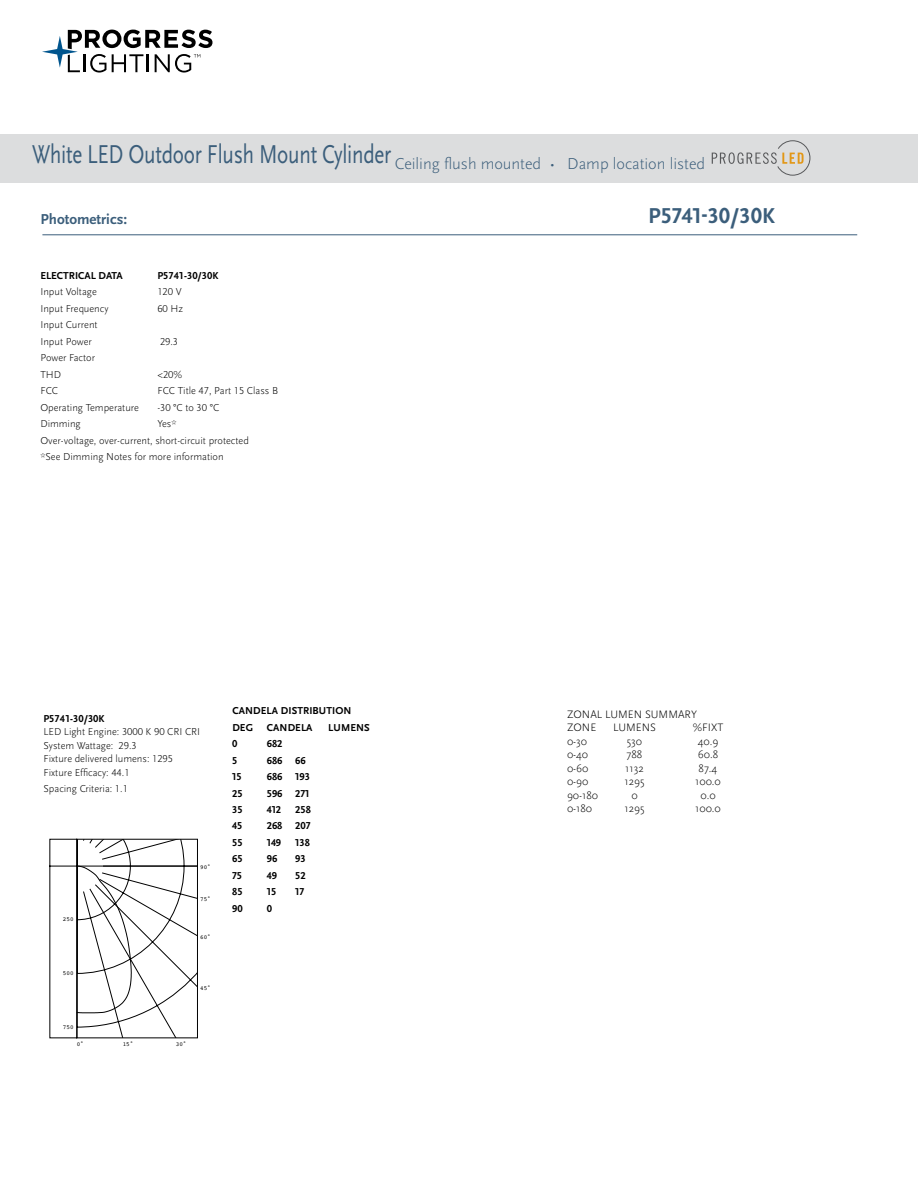
<style>
.page{position:relative;width:918px;height:1188px;background:#fff}
.page>*{position:absolute;margin:0;border:0;box-sizing:border-box;transform-origin:0 0}
.t1{font:700 22.5px "Scala Sans Pro";color:#3b5e7b}
.t2{font:300 16.5px "Scala Sans Pro";color:#3b5e7b}
.t3{font:700 15px "Scala Sans Pro";color:#3b5e7b}
.t4{font:300 11.25px/13.5px "Scala Sans Pro";color:#000}
.t5{font:300 10.5px/16.5px "Scala Sans Pro";color:#000}
.t6{font:700 10.5px/16.5px "Scala Sans Pro";color:#000}
.t7{font:6px "Courier";color:#000}
</style>
<div class="page">
<svg style="left:42px;top:30px;width:170px;height:43px"></svg>
<div style="left:0;top:134px;width:918px;height:49px;background:#dcddde"></div>
<svg style="left:712px;top:141px;width:98px;height:34px"></svg>
<hr style="left:42px;top:235px;width:815px;height:1px;background:#3b5e7b">
<svg style="left:49px;top:838px;width:149px;height:201px"></svg>
<h2 class="t2" style="left:32px;top:154px;width:675px"><sup>White</sup> <sup>LED</sup> <sup>Outdoor</sup> <sup>Flush</sup> <sup>Mount</sup> <sup>Cylinder</sup> Ceiling flush mounted • Damp location listed</h2>
<h1 class="t1" style="left:648px;top:202px;width:128px">P5741-30/30K</h1>
<h3 class="t3" style="left:40px;top:211px;width:88px">Photometrics:</h3>
<p class="t6" style="left:40px;top:267px;width:84px">ELECTRICAL DATA</p>
<p class="t6" style="left:157px;top:267px;width:63px">P5741-30/30K</p>
<p class="t5" style="left:40px;top:284px;width:58px">Input Voltage</p>
<p class="t5" style="left:157px;top:284px;width:26px">120 V</p>
<p class="t5" style="left:40px;top:300px;width:70px">Input Frequency</p>
<p class="t5" style="left:157px;top:300px;width:27px">60 Hz</p>
<p class="t5" style="left:40px;top:317px;width:59px">Input Current<br>Input Power</p>
<p class="t5" style="left:160px;top:333px;width:20px">29.3</p>
<p class="t5" style="left:40px;top:350px;width:56px">Power Factor<br>THD</p>
<p class="t5" style="left:157px;top:366px;width:26px">&lt;20%</p>
<p class="t5" style="left:40px;top:383px;width:19px">FCC</p>
<p class="t5" style="left:157px;top:383px;width:122px">FCC Title 47, Part 15 Class B</p>
<p class="t5" style="left:40px;top:399px;width:100px">Operating Temperature</p>
<p class="t5" style="left:157px;top:399px;width:63px">-30 °C to 30 °C</p>
<p class="t5" style="left:40px;top:416px;width:42px">Dimming</p>
<p class="t5" style="left:40px;top:416px;width:210px;text-indent:117px">Yes*<br>Over-voltage, over-current, short-circuit protected *See Dimming Notes for more information</p>
<p class="t6" style="left:43px;top:710px;width:63px">P5741-30/30K</p>
<p class="t5" style="left:43px;top:725px;width:158px;line-height:13.5px">LED Light Engine: 3000 K 90 CRI CRI<br>System Wattage: 29.3<br>Fixture delivered lumens: 1295<br>Fixture Efficacy: 44.1</p>
<p class="t5" style="left:43px;top:780px;width:86px">Spacing Criteria: 1.1</p>
<p class="t7" style="left:200px;top:862px;width:12px">90˚</p>
<p class="t7" style="left:63px;top:915px;width:12px">250</p>
<p class="t7" style="left:63px;top:968px;width:12px">500</p>
<p class="t7" style="left:63px;top:1022px;width:12px">750</p>
<p class="t7" style="left:77px;top:1039px;width:9px">0˚</p>
<p class="t7" style="left:123px;top:1039px;width:12px">15˚</p>
<p class="t7" style="left:176px;top:1039px;width:12px">30˚</p>
<p class="t7" style="left:200px;top:895px;width:12px">75˚</p>
<p class="t7" style="left:200px;top:932px;width:12px">60˚</p>
<p class="t7" style="left:200px;top:983px;width:12px">45˚</p>
<p class="t6" style="left:232px;top:702px;width:121px">CANDELA DISTRIBUTION<br>DEG</p>
<p class="t6" style="left:267px;top:719px;width:47px">CANDELA</p>
<p class="t6" style="left:328px;top:719px;width:43px">LUMENS</p>
<p class="t6" style="left:232px;top:735px;width:7px">0</p>
<p class="t6" style="left:267px;top:735px;width:17px">682</p>
<p class="t6" style="left:232px;top:752px;width:7px">5</p>
<p class="t6" style="left:267px;top:752px;width:40px">686 66</p>
<p class="t6" style="left:232px;top:768px;width:11px">15</p>
<p class="t6" style="left:267px;top:768px;width:45px">686 193</p>
<p class="t6" style="left:232px;top:785px;width:12px">25</p>
<p class="t6" style="left:267px;top:785px;width:44px">596 271</p>
<p class="t6" style="left:232px;top:801px;width:12px">35</p>
<p class="t6" style="left:267px;top:801px;width:16px">412</p>
<p class="t6" style="left:295px;top:801px;width:17px">258</p>
<p class="t6" style="left:232px;top:818px;width:12px">45</p>
<p class="t6" style="left:267px;top:818px;width:45px">268 207</p>
<p class="t6" style="left:232px;top:834px;width:12px">55</p>
<p class="t6" style="left:267px;top:834px;width:16px">149</p>
<p class="t6" style="left:295px;top:834px;width:16px">138</p>
<p class="t6" style="left:232px;top:851px;width:12px">65</p>
<p class="t6" style="left:267px;top:851px;width:12px">96</p>
<p class="t6" style="left:295px;top:851px;width:12px">93</p>
<p class="t6" style="left:232px;top:867px;width:11px">75</p>
<p class="t6" style="left:267px;top:867px;width:12px">49</p>
<p class="t6" style="left:295px;top:867px;width:12px">52</p>
<p class="t6" style="left:232px;top:884px;width:12px">85</p>
<p class="t6" style="left:267px;top:884px;width:11px">15</p>
<p class="t6" style="left:295px;top:884px;width:10px">17</p>
<p class="t6" style="left:232px;top:900px;width:12px">90</p>
<p class="t6" style="left:267px;top:900px;width:7px">0</p>
<p class="t4" style="left:567px;top:707px;width:132px">ZONAL LUMEN SUMMARY<br>ZONE</p>
<p class="t4" style="left:613px;top:721px;width:44px">LUMENS</p>
<p class="t4" style="left:693px;top:721px;width:32px">%FIXT</p>
<p class="t4" style="left:567px;top:734px;width:22px">0-30</p>
<p class="t4" style="left:627px;top:734px;width:17px">530</p>
<p class="t4" style="left:698px;top:734px;width:22px">40.9</p>
<p class="t4" style="left:567px;top:748px;width:23px">0-40</p>
<p class="t4" style="left:627px;top:748px;width:17px">788</p>
<p class="t4" style="left:698px;top:748px;width:22px">60.8</p>
<p class="t4" style="left:567px;top:761px;width:23px">0-60</p>
<p class="t4" style="left:625px;top:761px;width:20px">1132</p>
<p class="t4" style="left:699px;top:761px;width:20px">87.4</p>
<p class="t4" style="left:567px;top:775px;width:23px">0-90</p>
<p class="t4" style="left:624px;top:775px;width:22px">1295</p>
<p class="t4" style="left:695px;top:775px;width:27px">100.0</p>
<p class="t4" style="left:567px;top:788px;width:33px">90-180</p>
<p class="t4" style="left:631px;top:788px;width:8px">0</p>
<p class="t4" style="left:700px;top:788px;width:17px">0.0</p>
<p class="t4" style="left:567px;top:802px;width:27px">0-180</p>
<p class="t4" style="left:624px;top:802px;width:22px">1295</p>
<p class="t4" style="left:695px;top:802px;width:27px">100.0</p>
</div>
